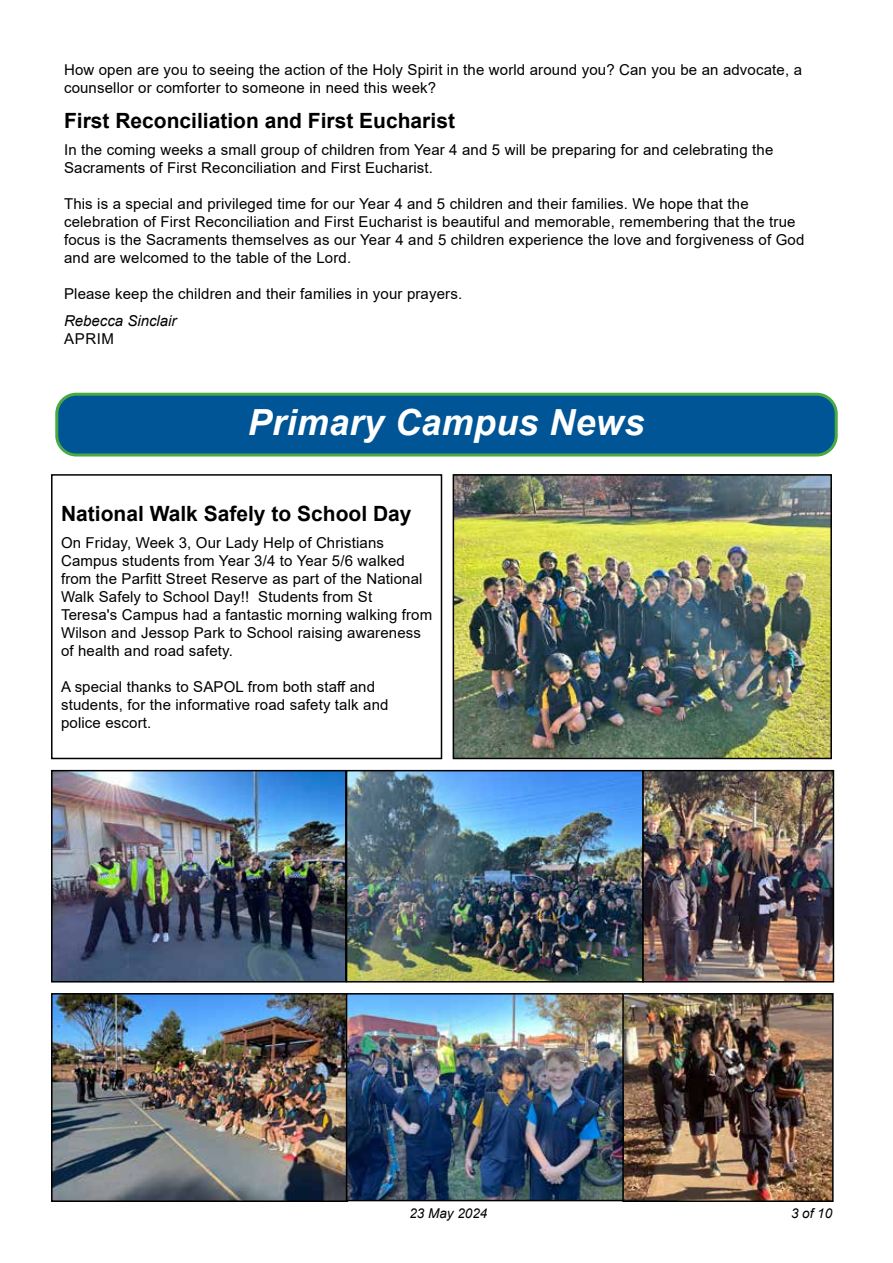
<style>
.page{position:relative;width:893px;height:1263px;background:#fff}
.page>*{position:absolute;margin:0;border:0;box-sizing:border-box;transform-origin:0 0}
.t1{font:italic 700 36px "Arial";letter-spacing:.01em;color:#fff}
.t2{font:700 21px "Arial";color:#000}
.t3{font:15px/18px "Arial";letter-spacing:.01em;color:#000}
.t4{font:italic 15px "Arial";color:#000}
.t5{font:italic 13.5px "Arial";color:#000}
</style>
<div class="page">
<img style="left:54px;top:773px;width:777px;height:206px">
<div style="left:346px;top:770px;width:298px;height:212px;border:2px solid #000"></div>
<div style="left:57px;top:394px;width:779px;height:61px;background:#005596;border-radius:20px"></div>
<div style="left:55px;top:393px;width:783px;height:63px;border:3px solid #49a942;border-radius:20px"></div>
<div style="left:51px;top:474px;width:391px;height:285px;border:2px solid #000"></div>
<img style="left:54px;top:996px;width:777px;height:203px">
<div style="left:622px;top:993px;width:212px;height:209px;border:2px solid #000"></div>
<div style="left:642px;top:770px;width:192px;height:212px;border:2px solid #000"></div>
<div style="left:51px;top:770px;width:296px;height:212px;border:2px solid #000"></div>
<img style="left:456px;top:477px;width:373px;height:279px">
<div style="left:453px;top:474px;width:379px;height:285px;border:2px solid #000"></div>
<div style="left:51px;top:993px;width:297px;height:209px;border:2px solid #000"></div>
<div style="left:346px;top:993px;width:278px;height:208px;border:2px solid #000"></div>
<p class="t3" style="left:64px;top:61px;width:739px">How open are you to seeing the action of the Holy Spirit in the world around you? Can you be an advocate, a counsellor or comforter to someone in need this week?</p>
<h2 class="t2" style="left:64px;top:105px;width:392px">First Reconciliation and First Eucharist</h2>
<p class="t3" style="left:64px;top:140px;width:711px">In the coming weeks a small group of children from Year 4 and 5 will be preparing for and celebrating the<br>Sacraments of First Reconciliation and First Eucharist.</p>
<p class="t3" style="left:64px;top:194px;width:742px">This is a special and privileged time for our Year 4 and 5 children and their families. We hope that the celebration of First Reconciliation and First Eucharist is beautiful and memorable, remembering that the true focus is the Sacraments themselves as our Year 4 and 5 children experience the love and forgiveness of God and are welcomed to the table of the Lord.</p>
<p class="t3" style="left:64px;top:284px;width:400px">Please keep the children and their families in your prayers.</p>
<p class="t4" style="left:64px;top:311px;width:114px">Rebecca Sinclair</p>
<p class="t3" style="left:64px;top:329px;width:51px">APRIM</p>
<h1 class="t1" style="left:248px;top:398px;width:398px">Primary Campus News</h1>
<h2 class="t2" style="left:61px;top:499px;width:352px">National Walk Safely to School Day</h2>
<p class="t3" style="left:61px;top:533px;width:373px">On Friday, Week 3, Our Lady Help of Christians Campus students from Year 3/4 to Year 5/6 walked from the Parfitt Street Reserve as part of the National Walk Safely to School Day!! Students from St Teresa's Campus had a fantastic morning walking from Wilson and Jessop Park to School raising awareness of health and road safety.</p>
<p class="t3" style="left:61px;top:677px;width:329px">A special thanks to SAPOL from both staff and students, for the informative road safety talk and police escort.</p>
<p class="t5" style="left:409px;top:1205px;width:80px">23 May 2024</p>
<p class="t5" style="left:791px;top:1204px;width:43px">3 of 10</p>
</div>
